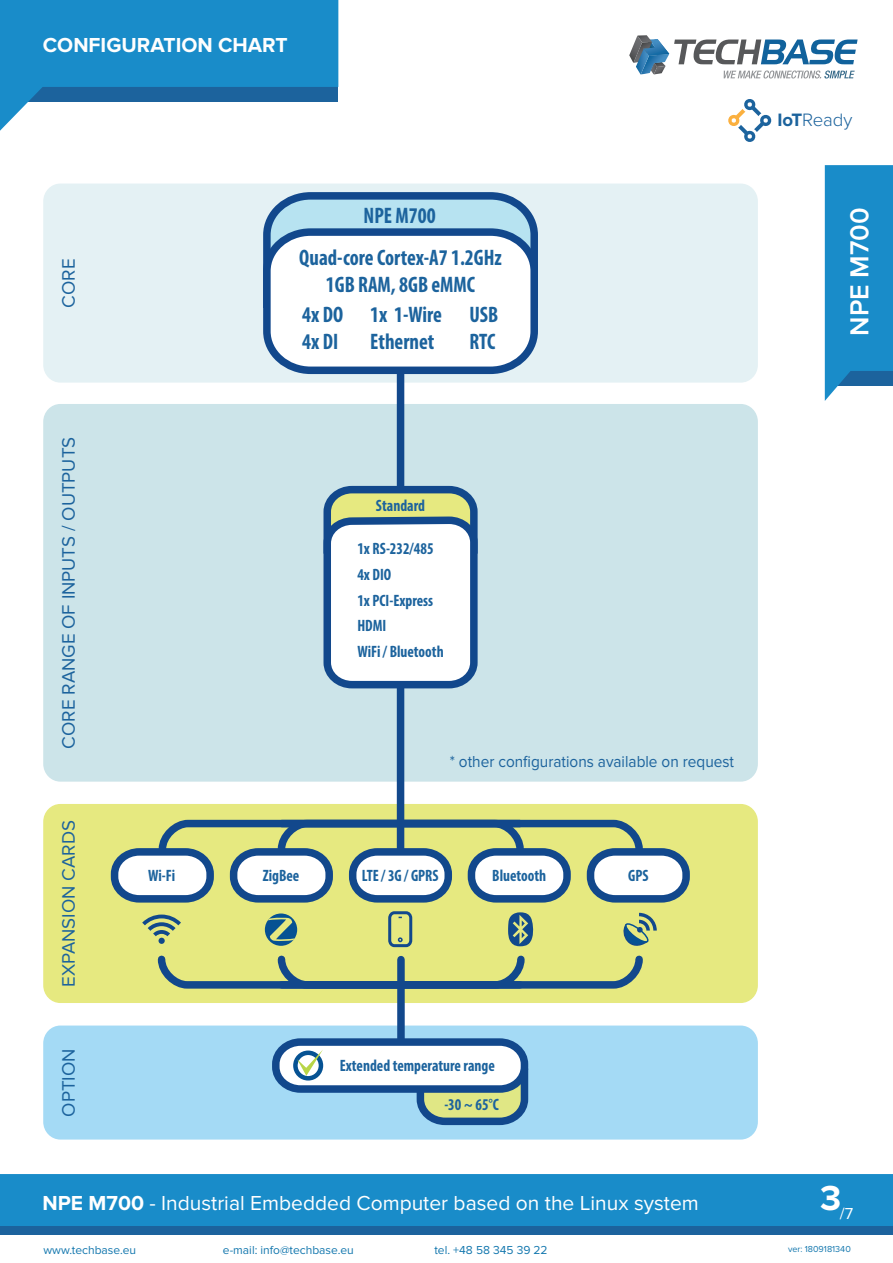
<style>
.page{position:relative;width:893px;height:1263px;background:#fff}
.page>*{position:absolute;margin:0;border:0;box-sizing:border-box;transform-origin:0 0}
.t1{font:600 27px "Proxima Nova";color:#fff}
.t2{font:700 condensed 22.5px/27px "Myriad Pro";color:#1c639d;scale:.93 1}
.t3{font:21px "Proxima Nova";color:#fff}
.t4{font:700 21px "Proxima Nova";color:#fefefe}
.t5{font:18.75px "Proxima Nova";color:#1c639d}
.t6{font:300 18.6px "Proxima Nova";color:#1c639d}
.t7{font:700 condensed 16.5px/25.8px "Myriad Pro";color:#1c639d;scale:.93 1}
.t8{font:16.5px "Proxima Nova";color:#1c639d;scale:.93 1}
.t9{font:16.5px "Proxima Nova";color:#fff}
.t10{font:12px "Proxima Nova";color:#1377ae}
.t11{font:9px "Proxima Nova";color:#1377ae}
.s1{font-weight:700}
</style>
<div class="page">
<div style="left:43px;top:1025px;width:715px;height:114px;background:#a4daf5;border-radius:17px"></div>
<div style="left:43px;top:804px;width:715px;height:199px;background:#e6e980;border-radius:17px"></div>
<div style="left:43px;top:404px;width:715px;height:378px;background:#cce4e9;border-radius:17px"></div>
<div style="left:43px;top:184px;width:715px;height:199px;background:#e4f1f4;border-radius:17px"></div>
<svg style="left:263px;top:192px;width:275px;height:186px;background:#cdddea"></svg>
<div style="left:397px;top:371px;width:7px;height:482px;background:#12488c"></div>
<svg style="left:110px;top:816px;width:580px;height:87px"></svg>
<div style="left:388px;top:911px;width:24px;height:36px;border:3px solid #12488c;border-radius:5px"></div>
<div style="left:397px;top:959px;width:8px;height:85px;background:#12488c"></div>
<svg style="left:142px;top:912px;width:515px;height:80px"></svg>
<svg style="left:272px;top:1034px;width:257px;height:92px"></svg>
<div style="left:0;top:1174px;width:893px;height:53px;background:#198cc9"></div>
<div style="left:0;top:1227px;width:893px;height:8px;background:#1c639d"></div>
<svg style="left:825px;top:165px;width:68px;height:236px;background:#2690ca"></svg>
<img style="left:652px;top:39px;width:17px;height:15px">
<img style="left:642px;top:42px;width:10px;height:12px">
<img style="left:629px;top:37px;width:13px;height:26px">
<img style="left:637px;top:35px;width:15px;height:7px">
<img style="left:649px;top:54px;width:20px;height:21px">
<img style="left:636px;top:49px;width:13px;height:26px">
<svg style="left:674px;top:40px;width:184px;height:24px"></svg>
<svg style="left:724px;top:71px;width:131px;height:8px"></svg>
<svg style="left:0;top:0;width:338px;height:131px;fill:#198cc9"></svg>
<svg style="left:728px;top:99px;width:44px;height:43px"></svg>
<svg style="left:323px;top:482px;width:155px;height:210px;background:#cdd9db"></svg>
<p class="t4" style="left:43px;top:33px;width:246px">CONFIGURATION CHART</p>
<p class="t5" style="left:58px;top:308px;width:51px;rotate:-90deg">CORE</p>
<p class="t5" style="left:58px;top:749px;width:313px;rotate:-90deg">CORE RANGE OF INPUTS / OUTPUTS</p>
<h2 class="t2" style="left:299px;top:194px;width:219px;line-height:41.7px;text-align:center">NPE M700<br>Quad-core Cortex-A7 1.2GHz</h2>
<h2 class="t2" style="left:302px;top:269px;width:188px;line-height:29.8px;text-indent:24px">1GB RAM, 8GB eMMC<br>4x DO</h2>
<h2 class="t2" style="left:302px;top:327px;width:40px">4x DI</h2>
<h2 class="t2" style="left:370px;top:300px;width:79px">1x 1-Wire<br>Ethernet</h2>
<h2 class="t2" style="left:469px;top:300px;width:33px">USB<br>RTC</h2>
<p class="t7" style="left:376px;top:493px;width:54px">Standard</p>
<p class="t7" style="left:357px;top:535px;width:94px">1x RS-232/485<br>4x DIO<br>1x PCI-Express<br>HDMI<br>WiFi / Bluetooth</p>
<p class="t8" style="left:450px;top:752px;width:307px">* other configurations available on request</p>
<p class="t5" style="left:58px;top:987px;width:168px;rotate:-90deg">EXPANSION CARDS</p>
<p class="t7" style="left:148px;top:862px;width:31px">Wi-Fi</p>
<p class="t7" style="left:263px;top:862px;width:41px">ZigBee</p>
<p class="t7" style="left:362px;top:862px;width:84px">LTE / 3G / GPRS</p>
<p class="t7" style="left:492px;top:862px;width:60px">Bluetooth</p>
<p class="t7" style="left:628px;top:862px;width:23px">GPS</p>
<p class="t5" style="left:58px;top:1116px;width:70px;rotate:-90deg">OPTION</p>
<p class="t7" style="left:340px;top:1052px;width:168px">Extended temperature range</p>
<p class="t7" style="left:444px;top:1091px;width:60px">-30 ~ 65°C</p>
<p class="t6" style="left:777px;top:109px;width:77px"><span class="s1">IoT</span>Ready</p>
<h1 class="t1" style="left:844px;top:336px;width:130px;rotate:-90deg">NPE M700</h1>
<p class="t9" style="left:820px;top:1203px;width:34px"><sup>3</sup>/7</p>
<p class="t3" style="left:43px;top:1191px;width:658px"><span class="s1">NPE M700</span> - Industrial Embedded Computer based on the Linux system</p>
<p class="t10" style="left:43px;top:1243px;width:94px">www.techbase.eu</p>
<p class="t10" style="left:223px;top:1243px;width:132px">e-mail: info@techbase.eu</p>
<p class="t10" style="left:434px;top:1243px;width:115px">tel. +48 58 345 39 22</p>
<p class="t11" style="left:788px;top:1244px;width:64px">ver: 1809181340</p>
</div>
